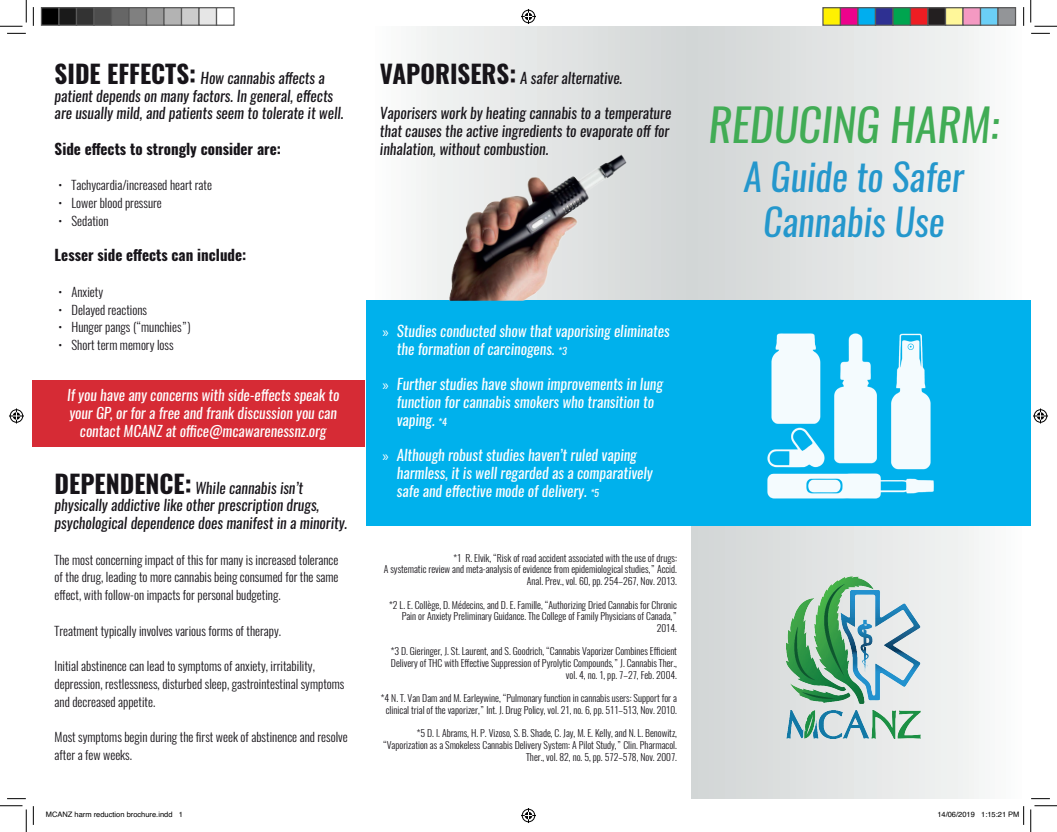
<style>
.page{position:relative;width:1057px;height:832px;background:#fff}
.page>*{position:absolute;margin:0;border:0;box-sizing:border-box;transform-origin:0 0}
.t1{font:italic 45px "Oswald";color:#41ac55}
.t2{font:italic 37.5px/45px "Oswald";color:#2497cc;text-align:center}
.t3{font:italic 15px/17.8px "Oswald";color:#171419}
.t4{font:italic 15px/17.8px "Oswald";color:#fff}
.t5{font:700 15px "Oswald";color:#171419}
.t6{font:italic 14.88px/17.8px "Oswald";color:#fff;text-align:center}
.t7{font:300 12.5px/17.8px "Oswald";color:#171419}
.t8{font:300 9.75px/11.8px "Oswald";color:#171419;text-align:right}
.t9{font:7.5px "Helvetica";color:#000}
.s1{font-weight:700;font-style:normal;font-size:25px}
.s2{font-family:"Myriad Pro";font-style:normal}
.s3{font-size:10px}
</style>
<div class="page">
<div style="left:32px;top:380px;width:343px;height:66px;background:#d62b35"></div>
<div style="left:366px;top:26px;width:326px;height:500px;background:linear-gradient(to right,#fbfcfb,#d0d4d5)"></div>
<div style="left:691px;top:26px;width:339px;height:772px;background:linear-gradient(to right,#cfd4d4,#fafbfb)"></div>
<img style="left:786px;top:576px;width:135px;height:162px">
<div style="left:366px;top:301px;width:664px;height:225px;background:#00b1ec"></div>
<img style="left:767px;top:333px;width:167px;height:166px">
<img style="left:412px;top:120px;width:236px;height:181px">
<svg style="left:7px;top:33px;width:19px;height:1px"></svg>
<svg style="left:1031px;top:33px;width:19px;height:1px"></svg>
<svg style="left:7px;top:798px;width:19px;height:1px"></svg>
<svg style="left:1031px;top:798px;width:19px;height:1px"></svg>
<svg style="left:33px;top:7px;width:1px;height:19px"></svg>
<svg style="left:33px;top:806px;width:1px;height:19px"></svg>
<svg style="left:1023px;top:7px;width:1px;height:19px"></svg>
<svg style="left:0;top:0;width:27px;height:27px"></svg>
<svg style="left:0;top:805px;width:27px;height:27px"></svg>
<svg style="left:1030px;top:0;width:27px;height:27px"></svg>
<svg style="left:1030px;top:805px;width:27px;height:27px"></svg>
<svg style="left:521px;top:9px;width:15px;height:15px"></svg>
<svg style="left:521px;top:808px;width:15px;height:15px"></svg>
<svg style="left:9px;top:408px;width:15px;height:15px"></svg>
<svg style="left:1033px;top:408px;width:15px;height:15px"></svg>
<div style="left:41px;top:8px;width:18px;height:17px;background:#000"></div>
<div style="left:41px;top:7px;width:19px;height:19px;border:1px solid #595959"></div>
<div style="left:59px;top:8px;width:17px;height:17px;background:#1a1a1a"></div>
<div style="left:58px;top:7px;width:19px;height:19px;border:1px solid #595959"></div>
<div style="left:76px;top:8px;width:18px;height:17px;background:#333"></div>
<div style="left:76px;top:7px;width:19px;height:19px;border:1px solid #595959"></div>
<div style="left:94px;top:8px;width:17px;height:17px;background:#4d4d4d"></div>
<div style="left:93px;top:7px;width:19px;height:19px;border:1px solid #595959"></div>
<div style="left:111px;top:8px;width:18px;height:17px;background:#666"></div>
<div style="left:111px;top:7px;width:19px;height:19px;border:1px solid #595959"></div>
<div style="left:129px;top:8px;width:17px;height:17px;background:#808080"></div>
<div style="left:128px;top:7px;width:19px;height:19px;border:1px solid #595959"></div>
<div style="left:146px;top:8px;width:18px;height:17px;background:#999"></div>
<div style="left:146px;top:7px;width:19px;height:19px;border:1px solid #595959"></div>
<div style="left:164px;top:8px;width:17px;height:17px;background:#b3b3b3"></div>
<div style="left:163px;top:7px;width:19px;height:19px;border:1px solid #595959"></div>
<div style="left:181px;top:8px;width:18px;height:17px;background:#ccc"></div>
<div style="left:181px;top:7px;width:19px;height:19px;border:1px solid #595959"></div>
<div style="left:199px;top:8px;width:17px;height:17px;background:#e6e6e6"></div>
<div style="left:198px;top:7px;width:19px;height:19px;border:1px solid #595959"></div>
<div style="left:216px;top:7px;width:19px;height:19px;border:1px solid #595959"></div>
<div style="left:823px;top:8px;width:17px;height:17px;background:#fff101"></div>
<div style="left:822px;top:7px;width:19px;height:19px;border:1px solid #595959"></div>
<div style="left:840px;top:8px;width:18px;height:17px;background:#ed028c"></div>
<div style="left:840px;top:7px;width:18px;height:19px;border:1px solid #595959"></div>
<div style="left:858px;top:8px;width:17px;height:17px;background:#00aeef"></div>
<div style="left:857px;top:7px;width:19px;height:19px;border:1px solid #595959"></div>
<div style="left:875px;top:8px;width:18px;height:17px;background:#2e3092"></div>
<div style="left:875px;top:7px;width:18px;height:19px;border:1px solid #595959"></div>
<div style="left:893px;top:8px;width:17px;height:17px;background:#00a54f"></div>
<div style="left:892px;top:7px;width:19px;height:19px;border:1px solid #595959"></div>
<div style="left:910px;top:8px;width:18px;height:17px;background:#ee1d23"></div>
<div style="left:910px;top:7px;width:18px;height:19px;border:1px solid #595959"></div>
<div style="left:928px;top:8px;width:17px;height:17px;background:#231f20"></div>
<div style="left:927px;top:7px;width:19px;height:19px;border:1px solid #595959"></div>
<div style="left:945px;top:8px;width:18px;height:17px;background:#fff79a"></div>
<div style="left:945px;top:7px;width:18px;height:19px;border:1px solid #595959"></div>
<div style="left:963px;top:8px;width:17px;height:17px;background:#f499c2"></div>
<div style="left:962px;top:7px;width:19px;height:19px;border:1px solid #595959"></div>
<div style="left:980px;top:8px;width:18px;height:17px;background:#6bcff6"></div>
<div style="left:980px;top:7px;width:18px;height:19px;border:1px solid #595959"></div>
<div style="left:998px;top:8px;width:17px;height:17px;background:#939598"></div>
<div style="left:997px;top:7px;width:19px;height:19px;border:1px solid #595959"></div>
<svg style="left:1023px;top:806px;width:1px;height:19px"></svg>
<p class="t3" style="left:55px;top:69px;width:290px"><span class="s1">SIDE EFFECTS:</span> How cannabis affects a patient depends on many factors. In general, effects are usually mild, and patients seem to tolerate it well.</p>
<p class="t5" style="left:55px;top:138px;width:228px">Side effects to strongly consider are:</p>
<p class="t7" style="left:58px;top:176px;width:155px">• Tachycardia/increased heart rate</p>
<p class="t7" style="left:58px;top:194px;width:105px">• Lower blood pressure</p>
<p class="t7" style="left:58px;top:212px;width:52px">• Sedation</p>
<p class="t5" style="left:55px;top:245px;width:193px">Lesser side effects can include:</p>
<p class="t7" style="left:58px;top:283px;width:46px">• Anxiety</p>
<p class="t7" style="left:58px;top:301px;width:90px">• Delayed reactions</p>
<p class="t7" style="left:58px;top:318px;width:134px">• Hunger pangs (“munchies”)</p>
<p class="t7" style="left:58px;top:336px;width:117px">• Short term memory loss</p>
<p class="t6" style="left:67px;top:386px;width:274px">If you have any concerns with side-effects speak to your GP, or for a free and frank discussion you can contact MCANZ at office@mcawarenessnz.org</p>
<p class="t3" style="left:55px;top:478px;width:294px"><span class="s1">DEPENDENCE:</span> While cannabis isn’t physically addictive like other prescription drugs, psychological dependence does manifest in a minority.</p>
<p class="t7" style="left:55px;top:550px;width:285px;text-align:justify">The most concerning impact of this for many is increased tolerance of the drug, leading to more cannabis being consumed for the same effect, with follow-on impacts for personal budgeting.</p>
<p class="t7" style="left:55px;top:621px;width:228px">Treatment typically involves various forms of therapy.</p>
<p class="t7" style="left:55px;top:657px;width:291px">Initial abstinence can lead to symptoms of anxiety, irritability, depression, restlessness, disturbed sleep, gastrointestinal symptoms and decreased appetite.</p>
<p class="t7" style="left:55px;top:728px;width:295px">Most symptoms begin during the first week of abstinence and resolve after a few weeks.</p>
<p class="t3" style="left:380px;top:69px;width:244px"><span class="s1">VAPORISERS:</span> A safer alternative.</p>
<p class="t3" style="left:380px;top:104px;width:293px">Vaporisers work by heating cannabis to a temperature that causes the active ingredients to evaporate off for inhalation, without combustion.</p>
<p class="t4" style="left:397px;top:322px;width:274px;text-indent:-14px"><span class="s2">»</span> Studies conducted show that vaporising eliminates the formation of carcinogens. <span class="s3">*3</span></p>
<p class="t4" style="left:397px;top:375px;width:268px;text-indent:-14px"><span class="s2">»</span> Further studies have shown improvements in lung function for cannabis smokers who transition to vaping. <span class="s3">*4</span></p>
<p class="t4" style="left:397px;top:446px;width:257px;text-indent:-14px"><span class="s2">»</span> Although robust studies haven’t ruled vaping harmless, it is well regarded as a comparatively safe and effective mode of delivery. <span class="s3">*5</span></p>
<p class="t8" style="left:454px;top:552px;width:225px">*1 R. Elvik, “Risk of road accident associated with the use of drugs:</p>
<p class="t8" style="left:384px;top:563px;width:295px">A systematic review and meta-analysis of evidence from epidemiological studies,” Accid.<br>Anal. Prev., vol. 60, pp. 254–267, Nov. 2013.</p>
<p class="t8" style="left:389px;top:598px;width:289px">*2 L. E. Collège, D. Médecins, and D. E. Famille, “Authorizing Dried Cannabis for Chronic<br>Pain or Anxiety Preliminary Guidance. The College of Family Physicians of Canada,”<br>2014.</p>
<p class="t8" style="left:391px;top:645px;width:288px">*3 D. Gieringer, J. St. Laurent, and S. Goodrich, “Cannabis Vaporizer Combines Efficient<br>Delivery of THC with Effective Suppression of Pyrolytic Compounds,” J. Cannabis Ther., vol. 4, no. 1, pp. 7–27, Feb. 2004.</p>
<p class="t8" style="left:381px;top:692px;width:298px;text-align:center">*4 N. T. Van Dam and M. Earleywine, “Pulmonary function in cannabis users: Support for a clinical trial of the vaporizer,” Int. J. Drug Policy, vol. 21, no. 6, pp. 511–513, Nov. 2010.</p>
<p class="t8" style="left:383px;top:727px;width:295px">*5 D. I. Abrams, H. P. Vizoso, S. B. Shade, C. Jay, M. E. Kelly, and N. L. Benowitz, “Vaporization as a Smokeless Cannabis Delivery System: A Pilot Study,” Clin. Pharmacol.<br>Ther., vol. 82, no. 5, pp. 572–578, Nov. 2007.</p>
<p class="t1" style="left:708px;top:94px;width:292px">REDUCING HARM:</p>
<p class="t2" style="left:744px;top:155px;width:221px">A Guide to Safer<br>Cannabis Use</p>
<p class="t9" style="left:46px;top:809px;width:139px">MCANZ harm reduction brochure.indd 1</p>
<p class="t9" style="left:937px;top:809px;width:84px">14/06/2019 1:15:21 PM</p>
</div>
